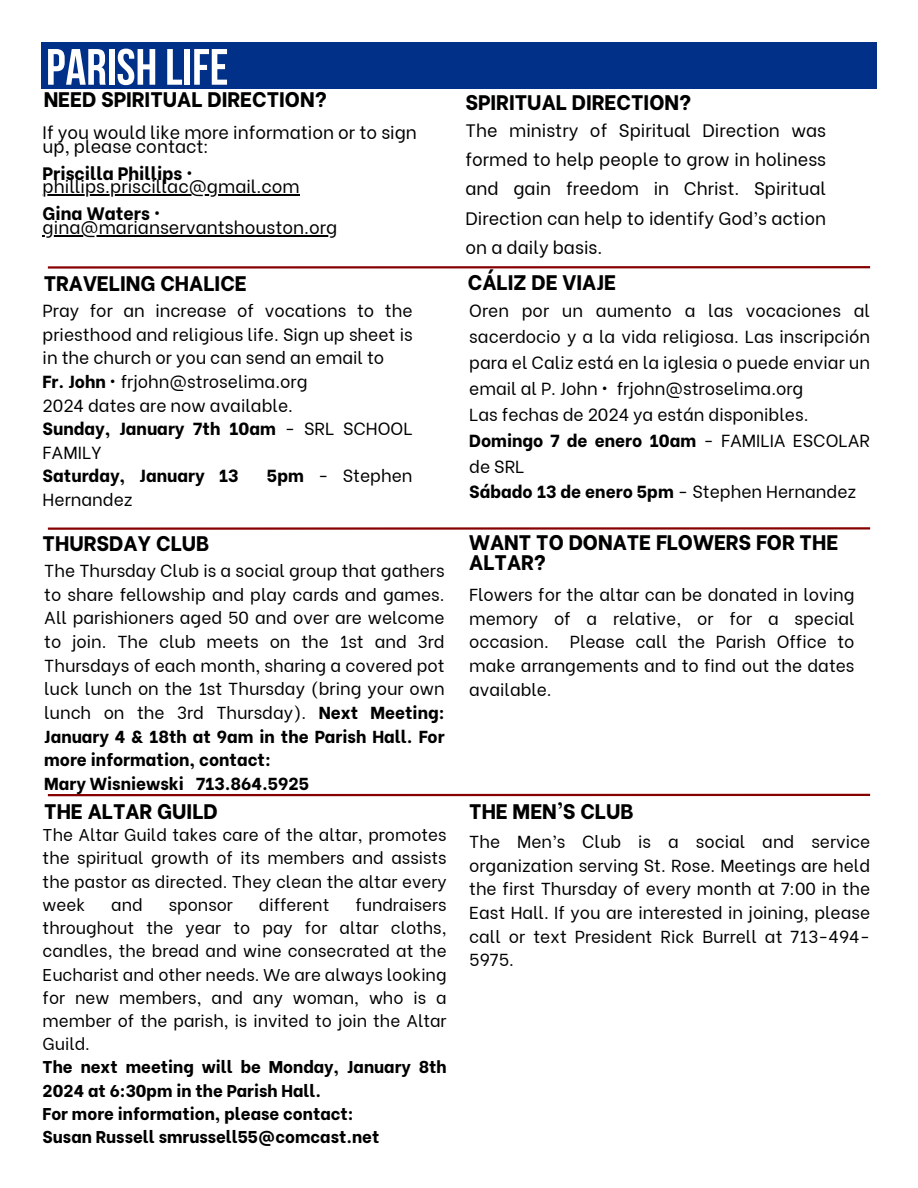
<style>
.page{position:relative;width:918px;height:1188px;background:#fff}
.page>*{position:absolute;margin:0;border:0;box-sizing:border-box;transform-origin:0 0}
.t1{font:700 51px "Bebas Neue";color:#fff}
.t2{font:800 21px/20.2px "Be Vietnam";color:#000}
.t3{font:18px/29.2px "Be Vietnam";color:#000}
.t4{font:800 18px "Be Vietnam";color:#000}
.t5{font:17.4px/25.8px "Be Vietnam";color:#000;text-align:justify}
.t6{font:800 17.4px/23.7px "Be Vietnam";color:#000}
.t7{font:17.25px/23.7px "Be Vietnam";color:#000;text-align:justify}
.t8{font:800 17.25px "Be Vietnam";color:#000}
.t9{font:17.1px/23.2px "Be Vietnam";color:#000;text-align:justify}
.t10{font:800 17.1px/23.2px "Be Vietnam";color:#000}
.s1{font-weight:400}
.s2{font-weight:800}
</style>
<div class="page">
<hr style="left:48px;top:266px;width:822px;height:3px;background:#870000">
<div style="left:41px;top:43px;width:836px;height:46px;background:#003087"></div>
<hr style="left:43px;top:194px;width:257px;height:2px;background:#000">
<hr style="left:43px;top:235px;width:294px;height:1px;background:#000">
<hr style="left:48px;top:527px;width:822px;height:3px;background:#870000">
<hr style="left:48px;top:794px;width:822px;height:2px;background:#870000">
<p class="t1" style="left:46px;top:46px;width:184px">PARISH LIFE</p>
<p class="t2" style="left:44px;top:87px;width:285px">NEED SPIRITUAL DIRECTION?</p>
<p class="t3" style="left:43px;top:124px;width:376px;line-height:13.5px">If you would like more information or to sign up, please contact:</p>
<p class="t4" style="left:43px;top:158px;width:153px">Priscilla Phillips <span class="s1">•</span></p>
<p class="t3" style="left:43px;top:170px;width:259px">phillips.priscillac@gmail.com</p>
<p class="t3" style="left:43px;top:205px;width:296px;line-height:13.5px"><span class="s2">Gina Waters</span> • gina@marianservantshouston.org</p>
<p class="t2" style="left:44px;top:271px;width:205px">TRAVELING CHALICE</p>
<p class="t5" style="left:43px;top:297px;width:372px;line-height:23.7px">Pray for an increase of vocations to the priesthood and religious life. Sign up sheet is in the church or you can send an email to</p>
<p class="t5" style="left:43px;top:367px;width:266px"><span class="s2">Fr. John</span> • frjohn@stroselima.org</p>
<p class="t5" style="left:43px;top:391px;width:252px">2024 dates are now available.</p>
<p class="t6" style="left:43px;top:415px;width:372px">Sunday, January 7th 10am <span class="s1">- SRL SCHOOL<br>FAMILY</span></p>
<p class="t6" style="left:43px;top:463px;width:197px">Saturday, January 13</p>
<p class="t5" style="left:267px;top:461px;width:147px"><span class="s2">5pm</span> - Stephen</p>
<p class="t5" style="left:43px;top:485px;width:91px">Hernandez</p>
<p class="t2" style="left:43px;top:531px;width:168px">THURSDAY CLUB</p>
<p class="t7" style="left:44px;top:557px;width:402px">The Thursday Club is a social group that gathers to share fellowship and play cards and games.<br>All parishioners aged 50 and over are welcome to join. The club meets on the 1st and 3rd Thursdays of each month, sharing a covered pot luck lunch on the 1st Thursday (bring your own lunch on the 3rd Thursday). <span class="s2">Next Meeting:<br>January 4 &amp; 18th at 9am in the Parish Hall. For more information, contact:</span></p>
<p class="t8" style="left:44px;top:769px;width:266px">Mary Wisniewski 713.864.5925</p>
<p class="t2" style="left:44px;top:799px;width:175px">THE ALTAR GUILD</p>
<p class="t9" style="left:43px;top:822px;width:405px">The Altar Guild takes care of the altar, promotes the spiritual growth of its members and assists the pastor as directed. They clean the altar every week</p>
<p class="t9" style="left:43px;top:891px;width:405px;text-indent:313px">fundraisers throughout the year to pay for altar cloths, candles, the bread and wine consecrated at the Eucharist and other needs. We are always looking for new members, and any woman, who is a member of the parish, is invited to join the Altar Guild.</p>
<p class="t10" style="left:43px;top:1054px;width:405px">The next meeting will be Monday, January 8th<br>2024 at 6:30pm in the Parish Hall.</p>
<p class="t10" style="left:43px;top:1100px;width:313px">For more information, please contact:</p>
<p class="t10" style="left:43px;top:1124px;width:338px">Susan Russell smrussell55@comcast.net</p>
<p class="t9" style="left:111px;top:891px;width:33px">and</p>
<p class="t9" style="left:169px;top:891px;width:66px">sponsor</p>
<p class="t9" style="left:259px;top:891px;width:72px">different</p>
<p class="t2" style="left:465px;top:90px;width:227px">SPIRITUAL DIRECTION?</p>
<p class="t3" style="left:465px;top:114px;width:362px;text-align:justify">The ministry of Spiritual Direction was formed to help people to grow in holiness and gain freedom in Christ. Spiritual Direction can help to identify God’s action on a daily basis.</p>
<p class="t2" style="left:468px;top:270px;width:150px">CÁLIZ DE VIAJE</p>
<p class="t5" style="left:469px;top:296px;width:402px">Oren por un aumento a las vocaciones al sacerdocio y a la vida religiosa. Las inscripción para el Caliz está en la iglesia o puede enviar un email al P. John • frjohn@stroselima.org</p>
<p class="t5" style="left:469px;top:400px;width:341px">Las fechas de 2024 ya están disponibles.</p>
<p class="t5" style="left:469px;top:426px;width:402px"><span class="s2">Domingo 7 de enero 10am</span> - FAMILIA ESCOLAR de SRL</p>
<p class="t6" style="left:469px;top:479px;width:388px">Sábado 13 de enero 5pm <span class="s1">- Stephen Hernandez</span></p>
<p class="t2" style="left:469px;top:530px;width:370px">WANT TO DONATE FLOWERS FOR THE<br>ALTAR?</p>
<p class="t7" style="left:469px;top:581px;width:387px">Flowers for the altar can be donated in loving memory of a relative, or for a special occasion. Please call the Parish Office to make arrangements and to find out the dates available.</p>
<p class="t2" style="left:469px;top:799px;width:166px">THE MEN’S CLUB</p>
<p class="t7" style="left:469px;top:828px;width:402px">The Men’s Club is a social and service organization serving St. Rose. Meetings are held the first Thursday of every month at 7:00 in the East Hall. If you are interested in joining, please call or text President Rick Burrell at 713-494- 5975.</p>
</div>
